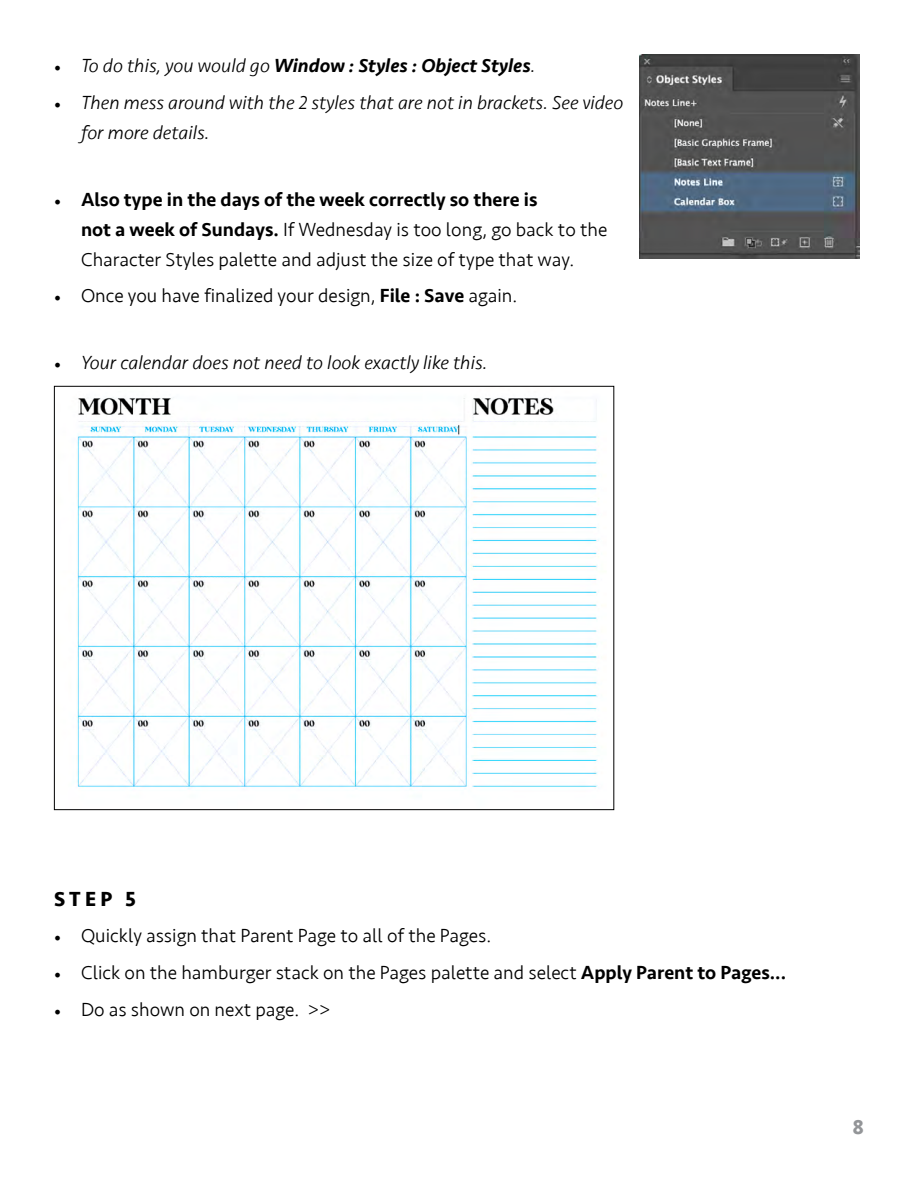
<style>
.page{position:relative;width:918px;height:1188px;background:#fff}
.page>*{position:absolute;margin:0;border:0;box-sizing:border-box;transform-origin:0 0}
.t1{font:700 21px "Seravek";color:#000}
.t2{font:700 21px "Seravek";color:#939598}
.t3{font:300 19.5px/30px "Seravek";color:#000}
.t4{font:italic 300 19.5px/30px "Seravek";color:#000}
.t5{font:italic 500 19.5px "Seravek";color:#000}
.s1{font-family:"Minion Pro";font-weight:400;font-style:normal;font-size:18px}
.s2{font-weight:300}
.s3{font-family:"Minion Pro";font-weight:500;font-size:18px}
.s4{font-weight:500}
.s5{font-family:"Minion Pro";font-weight:400;font-size:18px}
</style>
<div class="page">
<img style="left:77px;top:397px;width:522px;height:392px">
<img style="left:640px;top:54px;width:220px;height:205px">
<p class="t5" style="left:54px;top:53px;width:483px"><span class="s1">•</span> <span class="s2">To do this, you would go</span> Window : Styles : Object Styles<span class="s2">.</span></p>
<p class="t4" style="left:81px;top:88px;width:544px;text-indent:-27px"><span class="s1">•</span> Then mess around with the 2 styles that are not in brackets. See video for more details.</p>
<p class="t3" style="left:81px;top:184px;width:528px;text-indent:-27px"><span class="s3">•</span> <span class="s4">Also type in the days of the week correctly so there is<br>not a week of Sundays.</span> If Wednesday is too long, go back to the<br>Character Styles palette and adjust the size of type that way.</p>
<p class="t3" style="left:54px;top:281px;width:465px"><span class="s5">•</span> Once you have finalized your design, <span class="s4">File : Save</span> again.</p>
<p class="t4" style="left:54px;top:348px;width:435px"><span class="s1">•</span> Your calendar does not need to look exactly like this.</p>
<p class="t1" style="left:54px;top:882px;width:83px">STEP 5</p>
<p class="t3" style="left:54px;top:921px;width:439px"><span class="s5">•</span> Quickly assign that Parent Page to all of the Pages.</p>
<p class="t3" style="left:54px;top:958px;width:734px"><span class="s5">•</span> Click on the hamburger stack on the Pages palette and select <span class="s4">Apply Parent to Pages...</span></p>
<p class="t3" style="left:54px;top:995px;width:278px"><span class="s5">•</span> Do as shown on next page. &gt;&gt;</p>
<p class="t2" style="left:852px;top:1110px;width:13px">8</p>
</div>
